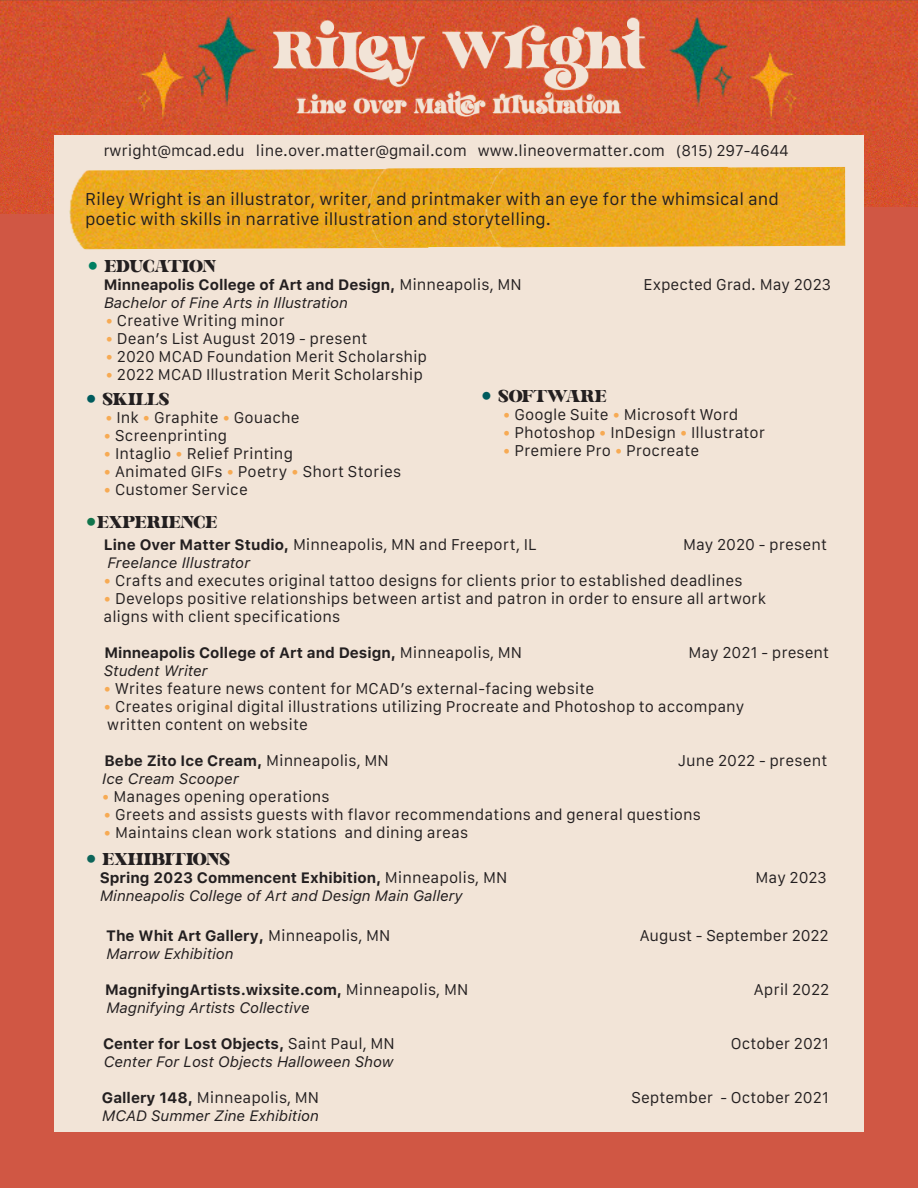
<style>
.page{position:relative;width:918px;height:1188px;background:#f2e4d7}
.page>*{position:absolute;margin:0;border:0;box-sizing:border-box;transform-origin:0 0}
.t1{font:54px "Letter Magic";color:#f2e4d7}
.t2{font:21px "Letter Magic";letter-spacing:-.015em;color:#f2e4d7}
.t3{font:18px "Letter Magic";color:#231f20}
.t4{font:18px "Letter Magic";letter-spacing:-.02em;color:#231f20}
.t5{font:16.5px "Galvji";color:#231f20}
.t6{font:15px/18px "Galvji";color:#231f20}
.t7{font:700 15px "Galvji";color:#231f20}
.t8{font:italic 15px "Galvji";color:#231f20}
.s1{font-family:"Lato";font-size:21px;color:#007f61}
.s2{font-weight:400}
.s3{color:#f7aa53}
.s4{font-family:"Lato";font-size:21px;color:#005b5d}
.s5{font-family:"Lato";font-size:21px;color:#11754c}
.s6{font-weight:700}
.s7{font-family:"Lato";font-size:21px;color:#0d655a}
</style>
<div class="page">
<img style="left:0;top:135px;width:53px;height:80px">
<img style="left:865px;top:135px;width:53px;height:72px">
<img style="left:0;top:0;width:918px;height:135px">
<div style="left:864px;top:207px;width:54px;height:981px;background:#d05744"></div>
<div style="left:0;top:215px;width:53px;height:973px;background:#d05744"></div>
<div style="left:0;top:1133px;width:918px;height:55px;background:#d05744"></div>
<img style="left:69px;top:169px;width:363px;height:80px">
<img style="left:366px;top:168px;width:118px;height:79px">
<img style="left:484px;top:167px;width:362px;height:80px">
<p class="t1" style="left:273px;top:13px;width:373px">Riley Wright</p>
<p class="t2" style="left:297px;top:91px;width:326px">Line Over Matter Illustration</p>
<p class="t6" style="left:103px;top:142px;width:687px">rwright@mcad.edu line.over.matter@gmail.com www.lineovermatter.com (815) 297-4644</p>
<p class="t5" style="left:85px;top:189px;width:695px">Riley Wright is an illustrator, writer, and printmaker with an eye for the whimsical and</p>
<p class="t5" style="left:85px;top:209px;width:468px">poetic with skills in narrative illustration and storytelling.</p>
<p class="t4" style="left:87px;top:254px;width:131px"><span class="s1">•</span> EDUCATION</p>
<p class="t7" style="left:104px;top:276px;width:419px">Minneapolis College of Art and Design, <span class="s2">Minneapolis, MN</span></p>
<p class="t6" style="left:644px;top:276px;width:189px">Expected Grad. May 2023</p>
<p class="t8" style="left:104px;top:294px;width:245px">Bachelor of Fine Arts in Illustration</p>
<p class="t6" style="left:105px;top:312px;width:181px"><span class="s3">•</span> Creative Writing minor</p>
<p class="t6" style="left:105px;top:330px;width:264px"><span class="s3">•</span> Dean’s List August 2019 - present</p>
<p class="t6" style="left:105px;top:348px;width:323px"><span class="s3">•</span> 2020 MCAD Foundation Merit Scholarship</p>
<p class="t6" style="left:105px;top:366px;width:319px"><span class="s3">•</span> 2022 MCAD Illustration Merit Scholarship</p>
<p class="t3" style="left:85px;top:387px;width:86px"><span class="s4">•</span> SKILLS</p>
<p class="t6" style="left:105px;top:409px;width:196px"><span class="s3">•</span> Ink <span class="s3">•</span> Graphite <span class="s3">•</span> Gouache</p>
<p class="t6" style="left:104px;top:427px;width:125px"><span class="s3">•</span> Screenprinting</p>
<p class="t6" style="left:104px;top:445px;width:191px"><span class="s3">•</span> Intaglio <span class="s3">•</span> Relief Printing</p>
<p class="t6" style="left:104px;top:463px;width:299px"><span class="s3">•</span> Animated GIFs <span class="s3">•</span> Poetry <span class="s3">•</span> Short Stories</p>
<p class="t6" style="left:104px;top:481px;width:146px"><span class="s3">•</span> Customer Service</p>
<p class="t3" style="left:85px;top:509px;width:134px"><span class="s5">•</span>EXPERIENCE</p>
<p class="t6" style="left:104px;top:536px;width:434px"><span class="s6">Line Over Matter Studio,</span> Minneapolis, MN and Freeport, IL</p>
<p class="t6" style="left:683px;top:536px;width:146px">May 2020 - present</p>
<p class="t8" style="left:107px;top:553px;width:144px">Freelance Illustrator</p>
<p class="t6" style="left:104px;top:572px;width:641px"><span class="s3">•</span> Crafts and executes original tattoo designs for clients prior to established deadlines</p>
<p class="t6" style="left:104px;top:590px;width:664px"><span class="s3">•</span> Develops positive relationships between artist and patron in order to ensure all artwork aligns with client specifications</p>
<p class="t7" style="left:104px;top:643px;width:419px">Minneapolis College of Art and Design, <span class="s2">Minneapolis, MN</span></p>
<p class="t6" style="left:688px;top:644px;width:142px">May 2021 - present</p>
<p class="t8" style="left:104px;top:661px;width:105px">Student Writer</p>
<p class="t6" style="left:104px;top:680px;width:492px"><span class="s3">•</span> Writes feature news content for MCAD’s external-facing website</p>
<p class="t6" style="left:104px;top:698px;width:642px"><span class="s3">•</span> Creates original digital illustrations utilizing Procreate and Photoshop to accompany</p>
<p class="t6" style="left:107px;top:716px;width:202px">written content on website</p>
<p class="t7" style="left:104px;top:751px;width:286px">Bebe Zito Ice Cream, <span class="s2">Minneapolis, MN</span></p>
<p class="t6" style="left:678px;top:752px;width:151px">June 2022 - present</p>
<p class="t8" style="left:102px;top:769px;width:138px">Ice Cream Scooper</p>
<p class="t6" style="left:102px;top:788px;width:229px"><span class="s3">•</span> Manages opening operations</p>
<p class="t6" style="left:104px;top:806px;width:599px"><span class="s3">•</span> Greets and assists guests with flavor recommendations and general questions</p>
<p class="t6" style="left:104px;top:824px;width:366px"><span class="s3">•</span> Maintains clean work stations and dining areas</p>
<p class="t3" style="left:85px;top:847px;width:146px"><span class="s7">•</span> EXHIBITIONS</p>
<p class="t7" style="left:100px;top:869px;width:409px">Spring 2023 Commencent Exhibition, <span class="s2">Minneapolis, MN</span></p>
<p class="t6" style="left:756px;top:869px;width:73px">May 2023</p>
<p class="t8" style="left:100px;top:887px;width:364px">Minneapolis College of Art and Design Main Gallery</p>
<p class="t7" style="left:106px;top:927px;width:286px">The Whit Art Gallery, <span class="s2">Minneapolis, MN</span></p>
<p class="t6" style="left:640px;top:927px;width:190px">August - September 2022</p>
<p class="t8" style="left:106px;top:945px;width:129px">Marrow Exhibition</p>
<p class="t7" style="left:105px;top:981px;width:365px">MagnifyingArtists.wixsite.com, <span class="s2">Minneapolis, MN</span></p>
<p class="t6" style="left:754px;top:981px;width:77px">April 2022</p>
<p class="t8" style="left:106px;top:999px;width:205px">Magnifying Artists Collective</p>
<p class="t7" style="left:103px;top:1035px;width:293px">Center for Lost Objects, <span class="s2">Saint Paul, MN</span></p>
<p class="t6" style="left:731px;top:1035px;width:100px">October 2021</p>
<p class="t8" style="left:104px;top:1053px;width:291px">Center For Lost Objects Halloween Show</p>
<p class="t6" style="left:102px;top:1089px;width:219px"><span class="s6">Gallery 148,</span> Minneapolis, MN</p>
<p class="t6" style="left:631px;top:1089px;width:199px">September - October 2021</p>
<p class="t8" style="left:102px;top:1107px;width:218px">MCAD Summer Zine Exhibition</p>
<p class="t3" style="left:481px;top:384px;width:128px"><span class="s4">•</span> SOFTWARE</p>
<p class="t6" style="left:503px;top:406px;width:237px"><span class="s3">•</span> Google Suite <span class="s3">•</span> Microsoft Word</p>
<p class="t6" style="left:503px;top:424px;width:264px"><span class="s3">•</span> Photoshop <span class="s3">•</span> InDesign <span class="s3">•</span> Illustrator</p>
<p class="t6" style="left:503px;top:442px;width:198px"><span class="s3">•</span> Premiere Pro <span class="s3">•</span> Procreate</p>
</div>
